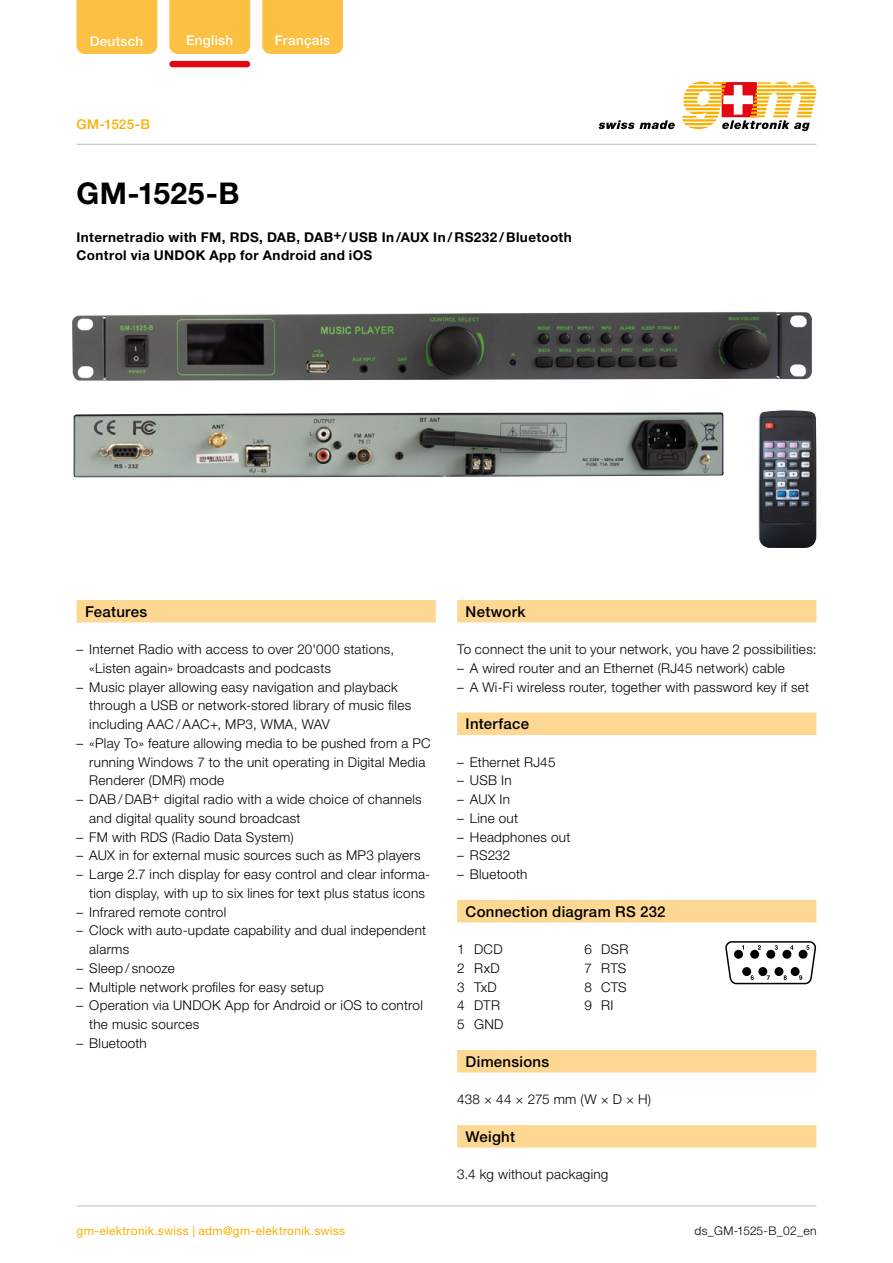
<style>
.page{position:relative;width:893px;height:1263px;background:#fff}
.page>*{position:absolute;margin:0;border:0;box-sizing:border-box;transform-origin:0 0}
.t1{font:700 30px "Helvetica Neue LT Std";letter-spacing:.015em;color:#000}
.t2{font:500 15px "Helvetica Neue LT Std";letter-spacing:.015em;color:#000}
.t3{font:300 13.5px/18.8px "Helvetica Neue LT Std";letter-spacing:.02em;color:#000}
.t4{font:700 13.5px/18.8px "Helvetica Neue LT Std";letter-spacing:.03em;color:#000}
.t5{font:500 13.5px "Helvetica Neue LT Std";letter-spacing:.025em;color:#fff}
.t6{font:500 13.5px "Helvetica Neue LT Std";letter-spacing:.015em;color:#f9b000}
.t7{font:12px "Helvetica Neue LT Std";letter-spacing:.02em;color:#f9b000}
.t8{font:300 12px "Helvetica Neue LT Std";letter-spacing:.015em;color:#000}
</style>
<div class="page">
<hr style="left:77px;top:144px;width:739px;height:1px;background:#bcbcbc">
<hr style="left:77px;top:1206px;width:739px;height:1px;background:#bcbcbc">
<svg style="left:682px;top:82px;width:134px;height:49px"></svg>
<svg style="left:598px;top:120px;width:77px;height:9px"></svg>
<img style="left:72px;top:311px;width:740px;height:70px">
<img style="left:758px;top:410px;width:58px;height:138px">
<img style="left:73px;top:412px;width:651px;height:65px">
<svg style="left:725px;top:941px;width:92px;height:44px"></svg>
<div style="left:77px;top:0;width:80px;height:54px;background:#fcc043"></div>
<div style="left:169px;top:0;width:81px;height:54px;background:#fcc043"></div>
<div style="left:262px;top:0;width:81px;height:54px;background:#fcc043"></div>
<div style="left:169px;top:61px;width:81px;height:6px;background:#e30613;border-radius:3px"></div>
<div style="left:77px;top:600px;width:359px;height:22px;background:#fed892"></div>
<div style="left:457px;top:600px;width:359px;height:22px;background:#fed892"></div>
<div style="left:457px;top:712px;width:359px;height:23px;background:#fed892"></div>
<div style="left:457px;top:900px;width:359px;height:22px;background:#fed892"></div>
<div style="left:457px;top:1050px;width:359px;height:22px;background:#fed892"></div>
<div style="left:457px;top:1125px;width:359px;height:22px;background:#fed892"></div>
<p class="t5" style="left:90px;top:33px;width:55px">Deutsch</p>
<p class="t5" style="left:186px;top:32px;width:49px">English</p>
<p class="t5" style="left:275px;top:32px;width:57px">Français</p>
<p class="t6" style="left:77px;top:116px;width:75px">GM-1525-B</p>
<h1 class="t1" style="left:77px;top:175px;width:164px">GM-1525-B</h1>
<p class="t4" style="left:77px;top:227px;width:497px">Internetradio with FM, RDS, DAB, DAB+/USB In/AUX In/ RS232 / Bluetooth<br>Control via UNDOK App for Android and iOS</p>
<p class="t2" style="left:85px;top:602px;width:64px">Features</p>
<p class="t3" style="left:89px;top:640px;width:306px;text-indent:-13px">– Internet Radio with access to over 20'000 stations, «Listen again» broadcasts and podcasts</p>
<p class="t3" style="left:89px;top:677px;width:323px;text-indent:-13px">– Music player allowing easy navigation and playback through a USB or network-stored library of music files including AAC /AAC+, MP3, WMA, WAV</p>
<p class="t3" style="left:89px;top:733px;width:343px;text-indent:-13px">– «Play To» feature allowing media to be pushed from a PC running Windows 7 to the unit operating in Digital Media<br>Renderer (DMR) mode</p>
<p class="t3" style="left:89px;top:790px;width:334px;text-indent:-13px">– DAB/DAB+ digital radio with a wide choice of channels and digital quality sound broadcast</p>
<p class="t3" style="left:77px;top:827px;width:219px">– FM with RDS (Radio Data System)</p>
<p class="t3" style="left:77px;top:846px;width:345px">– AUX in for external music sources such as MP3 players</p>
<p class="t3" style="left:77px;top:865px;width:355px;text-align:center">– Large 2.7 inch display for easy control and clear informa&shy;tion display, with up to six lines for text plus status icons</p>
<p class="t3" style="left:77px;top:902px;width:151px">– Infrared remote control</p>
<p class="t3" style="left:89px;top:921px;width:338px;text-indent:-13px">– Clock with auto-update capability and dual independent alarms</p>
<p class="t3" style="left:77px;top:958px;width:100px">– Sleep / snooze</p>
<p class="t3" style="left:77px;top:977px;width:249px">– Multiple network profiles for easy setup</p>
<p class="t3" style="left:89px;top:996px;width:335px;text-indent:-13px">– Operation via UNDOK App for Android or iOS to control the music sources</p>
<p class="t3" style="left:77px;top:1033px;width:72px">– Bluetooth</p>
<p class="t7" style="left:77px;top:1224px;width:270px">gm-elektronik.swiss | adm@gm-elektronik.swiss</p>
<p class="t2" style="left:466px;top:602px;width:61px">Network</p>
<p class="t3" style="left:457px;top:640px;width:361px">To connect the unit to your network, you have 2 possibilities:</p>
<p class="t3" style="left:457px;top:658px;width:329px">– A wired router and an Ethernet (RJ45 network) cable</p>
<p class="t3" style="left:457px;top:677px;width:353px">– A Wi-Fi wireless router, together with password key if set</p>
<p class="t2" style="left:466px;top:715px;width:65px">Interface</p>
<p class="t3" style="left:457px;top:752px;width:100px">– Ethernet RJ45</p>
<p class="t3" style="left:457px;top:771px;width:56px">– USB In</p>
<p class="t3" style="left:457px;top:790px;width:54px">– AUX In</p>
<p class="t3" style="left:457px;top:808px;width:62px">– Line out</p>
<p class="t3" style="left:457px;top:827px;width:115px">– Headphones out</p>
<p class="t3" style="left:457px;top:846px;width:55px">– RS232</p>
<p class="t3" style="left:457px;top:865px;width:72px">– Bluetooth</p>
<p class="t2" style="left:466px;top:902px;width:202px">Connection diagram RS 232</p>
<p class="t3" style="left:457px;top:940px;width:47px">1 DCD</p>
<p class="t3" style="left:585px;top:940px;width:45px">6 DSR</p>
<p class="t3" style="left:457px;top:958px;width:44px">2 RxD</p>
<p class="t3" style="left:585px;top:958px;width:43px">7 RTS</p>
<p class="t3" style="left:457px;top:977px;width:41px">3 TxD</p>
<p class="t3" style="left:585px;top:977px;width:44px">8 CTS</p>
<p class="t3" style="left:457px;top:996px;width:44px">4 DTR</p>
<p class="t3" style="left:585px;top:996px;width:30px">9 RI</p>
<p class="t3" style="left:457px;top:1015px;width:48px">5 GND</p>
<p class="t2" style="left:466px;top:1052px;width:85px">Dimensions</p>
<p class="t3" style="left:457px;top:1090px;width:196px">438 × 44 × 275 mm (W × D × H)</p>
<p class="t2" style="left:466px;top:1127px;width:51px">Weight</p>
<p class="t3" style="left:457px;top:1165px;width:153px">3.4 kg without packaging</p>
<p class="t8" style="left:694px;top:1224px;width:123px">ds_GM-1525-B_02_en</p>
</div>
